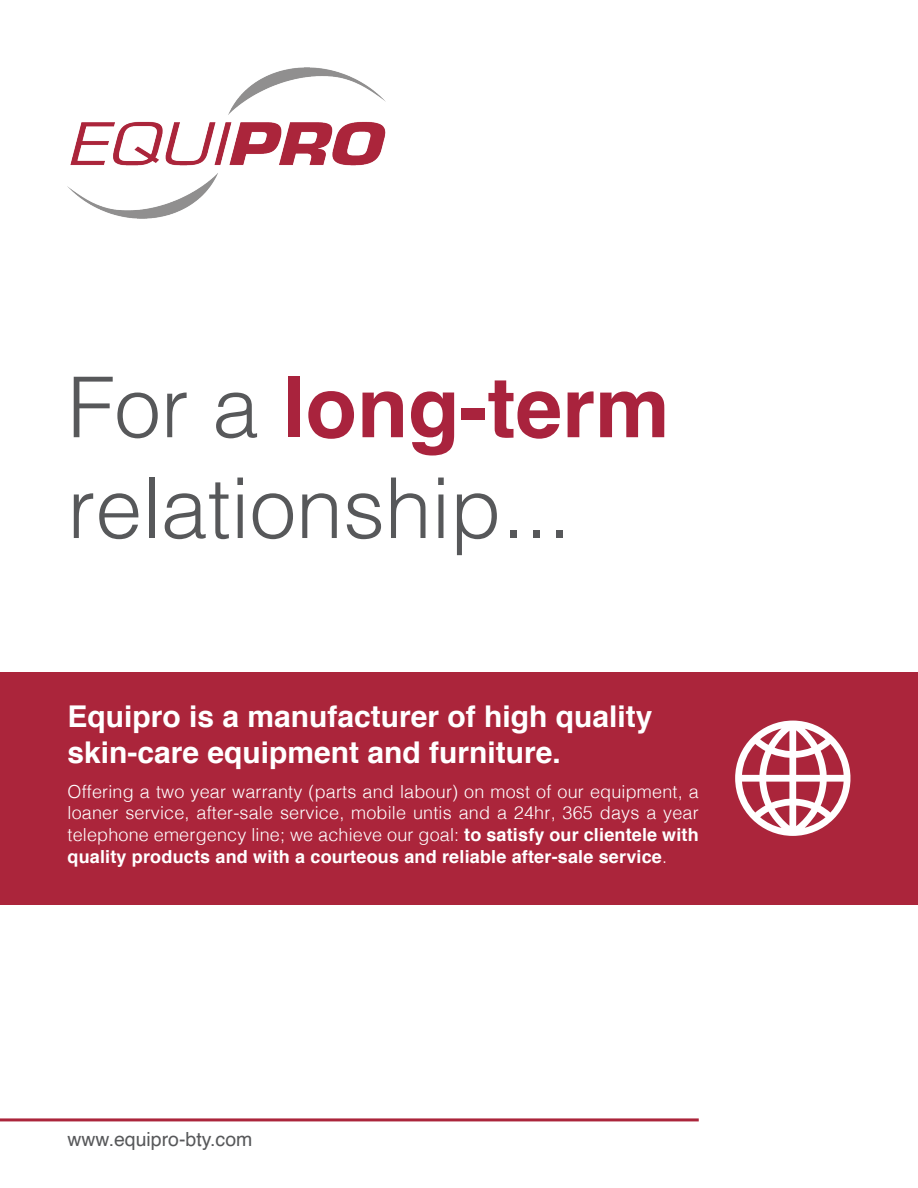
<style>
.page{position:relative;width:918px;height:1188px;background:#fff}
.page>*{position:absolute;margin:0;border:0;box-sizing:border-box;transform-origin:0 0}
.droite_tableau{font:300 84px/100.8px "Helvetica";color:#57585a}
.Titre_blanc{font:700 30px/36px "Helvetica";color:#fff}
.droite_tableau-2{font:19.5px "Helvetica";color:#57585a}
.Texte_blanc{font:300 18px/21.6px "Helvetica";letter-spacing:.01em;color:#fff;text-align:justify}
.s1{font-weight:700;color:#a9233d}
.s2{font-weight:700}
</style>
<div class="page">
<div style="left:0;top:672px;width:918px;height:232px;background:#ab253b"></div>
<hr style="left:0;top:1118px;width:699px;height:3px;background:#ab253b">
<svg style="left:735px;top:721px;width:115px;height:115px"></svg>
<img style="left:68px;top:68px;width:317px;height:150px">
<p class="droite_tableau" style="left:68px;top:351px;width:604px">For a <span class="s1">long-term </span>relationship...</p>
<p class="Titre_blanc" style="left:68px;top:698px;width:587px">Equipro is a manufacturer of high quality skin-care equipment and furniture.</p>
<p class="Texte_blanc" style="left:68px;top:779px;width:633px">Offering a two year warranty (parts and labour) on most of our equipment, a loaner service, after-sale service, mobile untis and a 24hr, 365 days a year telephone emergency line; we achieve our goal: <span class="s2">to satisfy our clientele with quality products and with a courteous and reliable after-sale service</span>.</p>
<p class="droite_tableau-2" style="left:68px;top:1125px;width:186px">www.equipro-bty.com</p>
</div>
